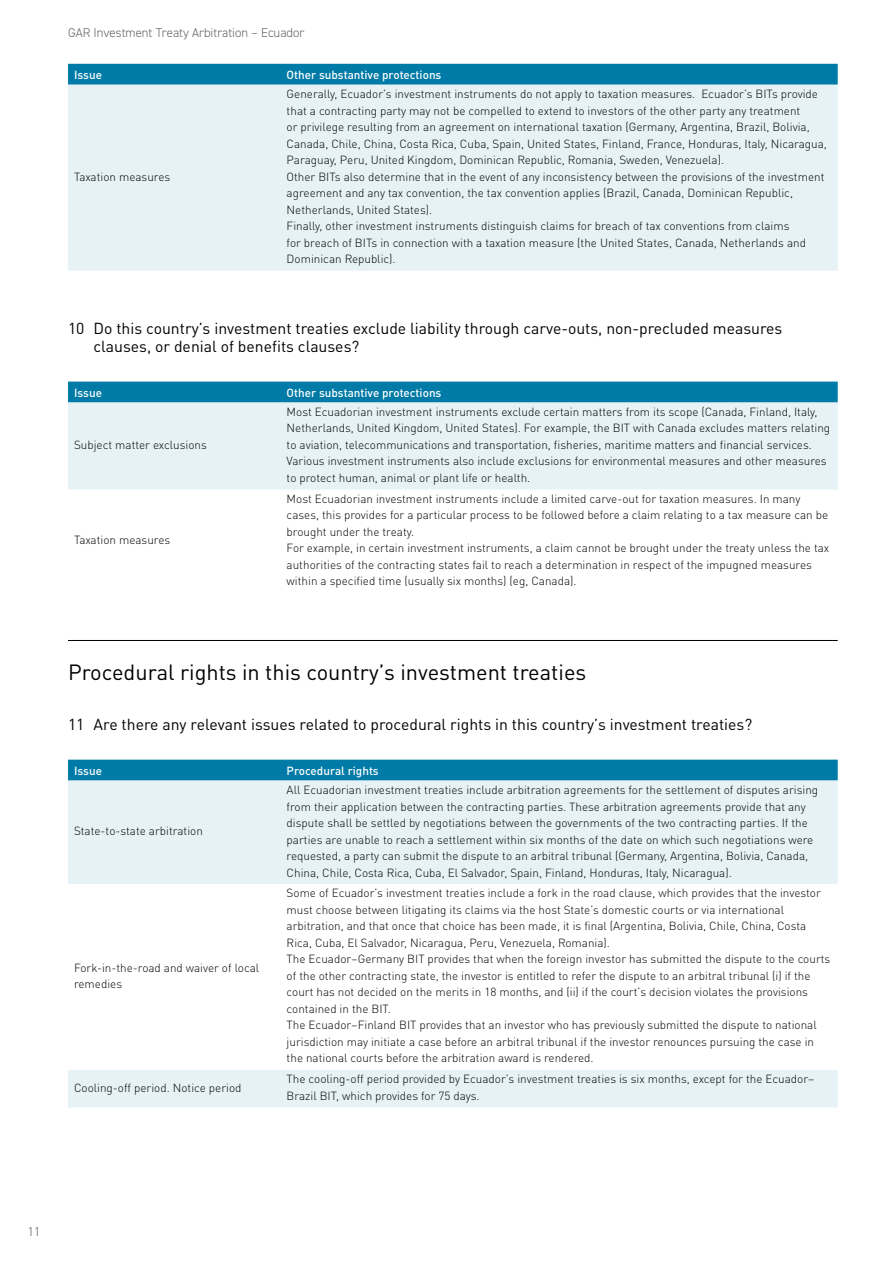
<style>
.page{position:relative;width:893px;height:1263px;background:#fff}
.page>*{position:absolute;margin:0;border:0;box-sizing:border-box;transform-origin:0 0}
.Q_header{font:21.75px "DIN Pro";color:#000}
.Q_text{font:15.75px/18px "DIN Pro";color:#000}
.t1{font:300 12.75px "DIN2014";color:#646363}
.Table_text{font:300 11.7px/16.5px "DIN Pro";color:#000}
.TablePar___TableHead{font:500 11.7px "DIN Pro";color:#fff}
</style>
<div class="page">
<hr style="left:68px;top:640px;width:770px;height:1px;background:#000">
<div style="left:68px;top:64px;width:770px;height:21px;background:#007aa6"></div>
<div style="left:68px;top:85px;width:770px;height:186px;background:#e6f2f6"></div>
<div style="left:68px;top:382px;width:770px;height:20px;background:#007aa6"></div>
<div style="left:68px;top:402px;width:770px;height:87px;background:#e6f2f6"></div>
<div style="left:68px;top:760px;width:770px;height:20px;background:#007aa6"></div>
<svg style="left:68px;top:780px;width:770px;height:327px"></svg>
<p class="t1" style="left:68px;top:25px;width:238px">GAR Investment Treaty Arbitration – Ecuador</p>
<p class="TablePar___TableHead" style="left:74px;top:65px;width:30px">Issue</p>
<p class="TablePar___TableHead" style="left:287px;top:65px;width:156px">Other substantive protections</p>
<p class="Table_text" style="left:74px;top:167px;width:98px">Taxation measures</p>
<p class="Table_text" style="left:287px;top:85px;width:542px">Generally, Ecuador’s investment instruments do not apply to taxation measures. Ecuador’s BITs provide that a contracting party may not be compelled to extend to investors of the other party any treatment<br>or privilege resulting from an agreement on international taxation (Germany, Argentina, Brazil, Bolivia, Canada, Chile, China, Costa Rica, Cuba, Spain, United States, Finland, France, Honduras, Italy, Nicaragua, Paraguay, Peru, United Kingdom, Dominican Republic, Romania, Sweden, Venezuela).</p>
<p class="Table_text" style="left:287px;top:167px;width:539px">Other BITs also determine that in the event of any inconsistency between the provisions of the investment agreement and any tax convention, the tax convention applies (Brazil, Canada, Dominican Republic,<br>Netherlands, United States).</p>
<p class="Table_text" style="left:287px;top:217px;width:521px">Finally, other investment instruments distinguish claims for breach of tax conventions from claims for breach of BITs in connection with a taxation measure (the United States, Canada, Netherlands and<br>Dominican Republic).</p>
<p class="Q_text" style="left:94px;top:318px;width:690px;text-indent:-26px">10 Do this country’s investment treaties exclude liability through carve-outs, non-precluded measures clauses, or denial of benefits clauses?</p>
<p class="TablePar___TableHead" style="left:74px;top:383px;width:30px">Issue</p>
<p class="TablePar___TableHead" style="left:287px;top:383px;width:156px">Other substantive protections</p>
<p class="Table_text" style="left:74px;top:436px;width:134px">Subject matter exclusions</p>
<p class="Table_text" style="left:74px;top:531px;width:98px">Taxation measures</p>
<p class="Table_text" style="left:287px;top:403px;width:545px">Most Ecuadorian investment instruments exclude certain matters from its scope (Canada, Finland, Italy,<br>Netherlands, United Kingdom, United States). For example, the BIT with Canada excludes matters relating to aviation, telecommunications and transportation, fisheries, maritime matters and financial services.</p>
<p class="Table_text" style="left:287px;top:452px;width:542px">Various investment instruments also include exclusions for environmental measures and other measures to protect human, animal or plant life or health.</p>
<p class="Table_text" style="left:287px;top:490px;width:543px">Most Ecuadorian investment instruments include a limited carve-out for taxation measures. In many cases, this provides for a particular process to be followed before a claim relating to a tax measure can be brought under the treaty.</p>
<p class="Table_text" style="left:287px;top:539px;width:544px">For example, in certain investment instruments, a claim cannot be brought under the treaty unless the tax authorities of the contracting states fail to reach a determination in respect of the impugned measures within a specified time (usually six months) (eg, Canada).</p>
<p class="Q_header" style="left:68px;top:656px;width:520px">Procedural rights in this country’s investment treaties</p>
<p class="Q_text" style="left:68px;top:714px;width:686px">11 Are there any relevant issues related to procedural rights in this country’s investment treaties?</p>
<p class="TablePar___TableHead" style="left:74px;top:761px;width:30px">Issue</p>
<p class="TablePar___TableHead" style="left:287px;top:761px;width:94px">Procedural rights</p>
<p class="Table_text" style="left:74px;top:822px;width:130px">State-to-state arbitration</p>
<p class="Table_text" style="left:74px;top:958px;width:187px">Fork-in-the-road and waiver of local remedies</p>
<p class="Table_text" style="left:287px;top:781px;width:533px">All Ecuadorian investment treaties include arbitration agreements for the settlement of disputes arising from their application between the contracting parties. These arbitration agreements provide that any dispute shall be settled by negotiations between the governments of the two contracting parties. If the parties are unable to reach a settlement within six months of the date on which such negotiations were requested, a party can submit the dispute to an arbitral tribunal (Germany, Argentina, Bolivia, Canada, China, Chile, Costa Rica, Cuba, El Salvador, Spain, Finland, Honduras, Italy, Nicaragua).</p>
<p class="Table_text" style="left:287px;top:884px;width:536px">Some of Ecuador’s investment treaties include a fork in the road clause, which provides that the investor must choose between litigating its claims via the host State’s domestic courts or via international arbitration, and that once that choice has been made, it is final (Argentina, Bolivia, Chile, China, Costa Rica, Cuba, El Salvador, Nicaragua, Peru, Venezuela, Romania).</p>
<p class="Table_text" style="left:287px;top:950px;width:545px">The Ecuador–Germany BIT provides that when the foreign investor has submitted the dispute to the courts of the other contracting state, the investor is entitled to refer the dispute to an arbitral tribunal (i) if the court has not decided on the merits in 18 months, and (ii) if the court’s decision violates the provisions contained in the BIT.</p>
<p class="Table_text" style="left:287px;top:1016px;width:532px">The Ecuador–Finland BIT provides that an investor who has previously submitted the dispute to national jurisdiction may initiate a case before an arbitral tribunal if the investor renounces pursuing the case in the national courts before the arbitration award is rendered.</p>
<p class="Table_text" style="left:74px;top:1078px;width:169px">Cooling-off period. Notice period</p>
<p class="Table_text" style="left:287px;top:1070px;width:529px">The cooling-off period provided by Ecuador’s investment treaties is six months, except for the Ecuador–<br>Brazil BIT, which provides for 75 days.</p>
<p class="t1" style="left:28px;top:1223px;width:14px">11</p>
</div>
